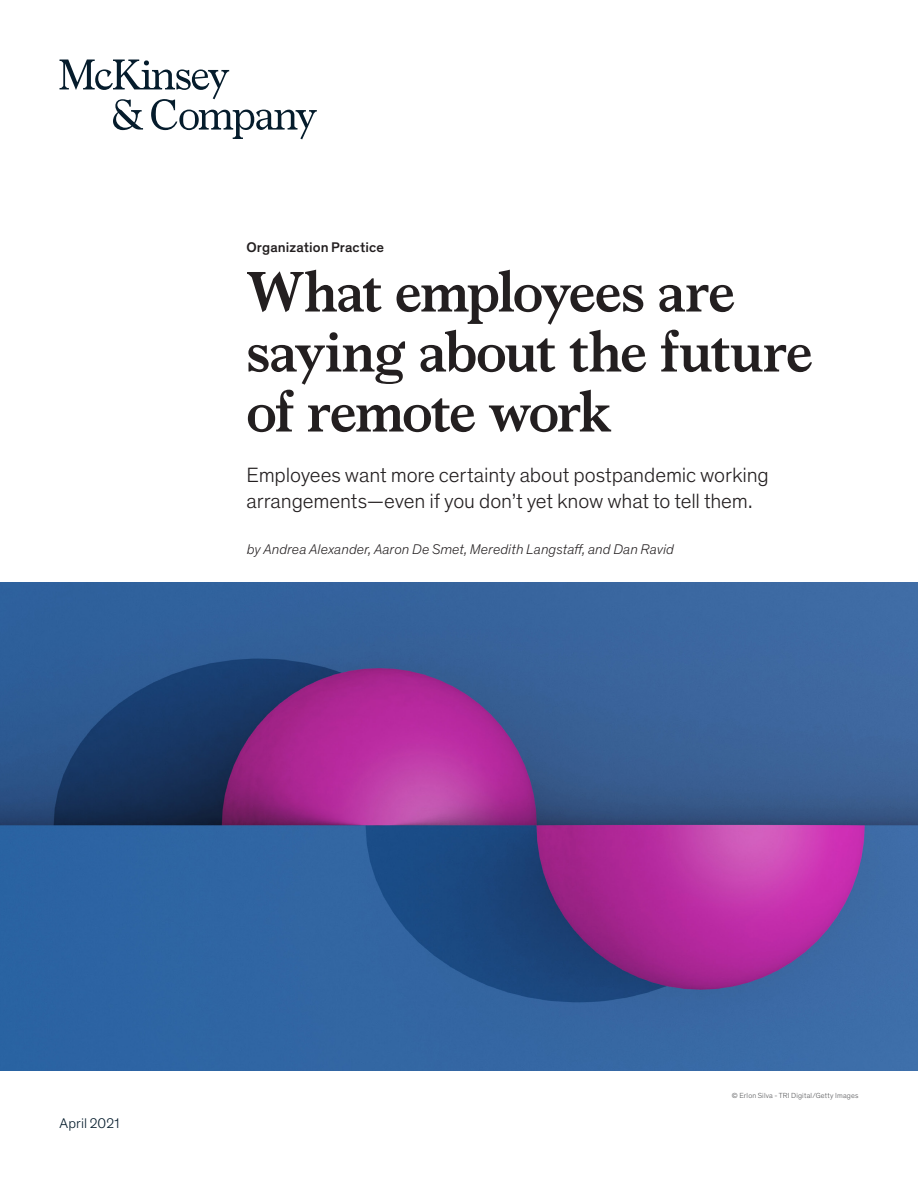
<style>
.page{position:relative;width:918px;height:1188px;background:#fff}
.page>*{position:absolute;margin:0;border:0;box-sizing:border-box;transform-origin:0 0}
.Title_of_article-dee{font:700 57px/60px "Bower";letter-spacing:-.025em;color:#231f20}
.Standfirst-Dek_McKin{font:300 21px/25.5px "Mc Kinsey Sans";letter-spacing:-.005em;color:#231f20}
.Author_byline{font:italic 300 14.25px "Mc Kinsey Sans";letter-spacing:.005em;color:#231f20}
.Eyebrow{font:500 14.25px "Mc Kinsey Sans";letter-spacing:.005em;color:#231f20}
.Cover_date_-_Deep_bl{font:300 14.25px "Mc Kinsey Sans";letter-spacing:.005em;color:#051c2c}
.Art_Photo_credit{font:300 7.5px "Mc Kinsey Sans";letter-spacing:.02em;color:#57585a}
</style>
<div class="page">
<img style="left:0;top:582px;width:918px;height:488px">
<svg style="left:60px;top:60px;width:257px;height:79px"></svg>
<p class="Eyebrow" style="left:247px;top:236px;width:139px">Organization Practice</p>
<p class="Title_of_article-dee" style="left:247px;top:258px;width:568px">What employees are saying about the future of remote work</p>
<p class="Standfirst-Dek_McKin" style="left:247px;top:462px;width:524px">Employees want more certainty about postpandemic working arrangements—even if you don’t yet know what to tell them.</p>
<p class="Author_byline" style="left:247px;top:539px;width:429px">by Andrea Alexander, Aaron De Smet, Meredith Langstaff, and Dan Ravid</p>
<p class="Cover_date_-_Deep_bl" style="left:60px;top:1113px;width:61px">April 2021</p>
<p class="Art_Photo_credit" style="left:732px;top:1090px;width:128px">© Erlon Silva - TRI Digital/Getty Images</p>
</div>
